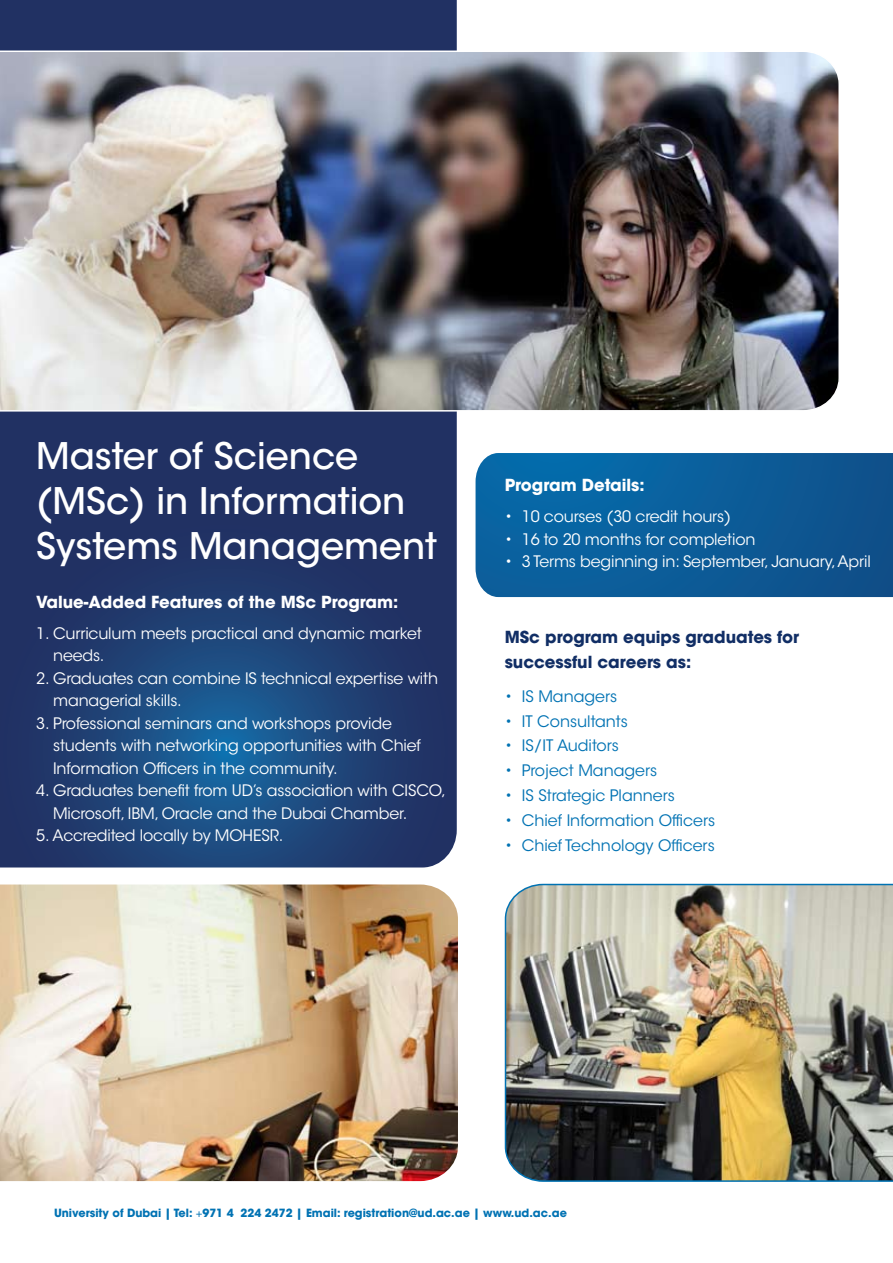
<style>
.page{position:relative;width:893px;height:1263px;background:#fff}
.page>*{position:absolute;margin:0;border:0;box-sizing:border-box;transform-origin:0 0}
.t1{font:500 36.45px/44.8px "ITC Avant Garde Std";color:#fff}
.t2{font:700 16.5px "ITC Avant Garde Std";color:#fff}
.t3{font:700 16.5px/24.9px "ITC Avant Garde Std";color:#112e65}
.t4{font:15.75px/22.5px "ITC Avant Garde Std";letter-spacing:-.01em;color:#fff}
.t5{font:15.75px "ITC Avant Garde Std";color:#0072b3}
.t6{font:700 11.25px "ITC Avant Garde Std";color:#0072b3}
.s1{font-weight:400}
</style>
<div class="page">
<svg style="left:0;top:0;width:457px;height:867px;background:#203a6d"></svg>
<img style="left:0;top:50px;width:839px;height:362px">
<svg style="left:476px;top:453px;width:417px;height:144px;background:#0c5d99"></svg>
<img style="left:504px;top:883px;width:389px;height:299px">
<img style="left:0;top:884px;width:458px;height:297px">
<h1 class="t1" style="left:36px;top:434px;width:402px">Master of Science (MSc) in Information<br>Systems Management</h1>
<p class="t2" style="left:36px;top:591px;width:364px">Value-Added Features of the MSc Program:</p>
<p class="t4" style="left:53px;top:622px;width:370px;text-indent:-17px">1. Curriculum meets practical and dynamic market needs.</p>
<p class="t4" style="left:53px;top:667px;width:386px;text-indent:-17px">2. Graduates can combine IS technical expertise with managerial skills.</p>
<p class="t4" style="left:53px;top:712px;width:369px;text-indent:-17px">3. Professional seminars and workshops provide students with networking opportunities with Chief<br>Information Officers in the community.</p>
<p class="t4" style="left:53px;top:780px;width:394px;text-indent:-17px">4. Graduates benefit from UD s’ association with CISCO,<br>Microsoft, IBM, Oracle and the Dubai Chamber.</p>
<p class="t4" style="left:36px;top:825px;width:249px">5. Accredited locally by MOHESR.</p>
<p class="t2" style="left:505px;top:474px;width:141px">Program Details:</p>
<p class="t4" style="left:522px;top:505px;width:211px">10 courses (30 credit hours(</p>
<p class="t4" style="left:505px;top:505px;width:9px">•</p>
<p class="t4" style="left:505px;top:528px;width:9px">•</p>
<p class="t4" style="left:505px;top:550px;width:9px">•</p>
<p class="t4" style="left:522px;top:528px;width:235px">16 to 20 months for completion</p>
<p class="t4" style="left:522px;top:550px;width:351px">3 Terms beginning in: September, January,April</p>
<p class="t3" style="left:505px;top:625px;width:296px">MSc program equips graduates for successful careers as:</p>
<p class="t5" style="left:522px;top:686px;width:97px">IS Managers</p>
<p class="t5" style="left:505px;top:686px;width:9px">•</p>
<p class="t5" style="left:505px;top:711px;width:9px">•</p>
<p class="t5" style="left:522px;top:711px;width:108px">IT Consultants</p>
<p class="t5" style="left:505px;top:736px;width:9px">•</p>
<p class="t5" style="left:522px;top:736px;width:99px">IS/IT Auditors</p>
<p class="t5" style="left:505px;top:761px;width:9px">•</p>
<p class="t5" style="left:522px;top:761px;width:137px">Project Managers</p>
<p class="t5" style="left:505px;top:786px;width:9px">•</p>
<p class="t5" style="left:522px;top:786px;width:155px">IS Strategic Planners</p>
<p class="t5" style="left:505px;top:811px;width:9px">•</p>
<p class="t5" style="left:522px;top:811px;width:195px">Chief Information Officers</p>
<p class="t5" style="left:505px;top:836px;width:9px">•</p>
<p class="t5" style="left:522px;top:836px;width:194px">Chief Technology Officers</p>
<p class="t6" style="left:241px;top:1205px;width:328px">224 2472 | Email: registration@ud.ac.ae | www.ud.ac.ae</p>
<p class="t6" style="left:54px;top:1205px;width:181px">University of Dubai | Tel: <span class="s1">+</span>971 4</p>
</div>
